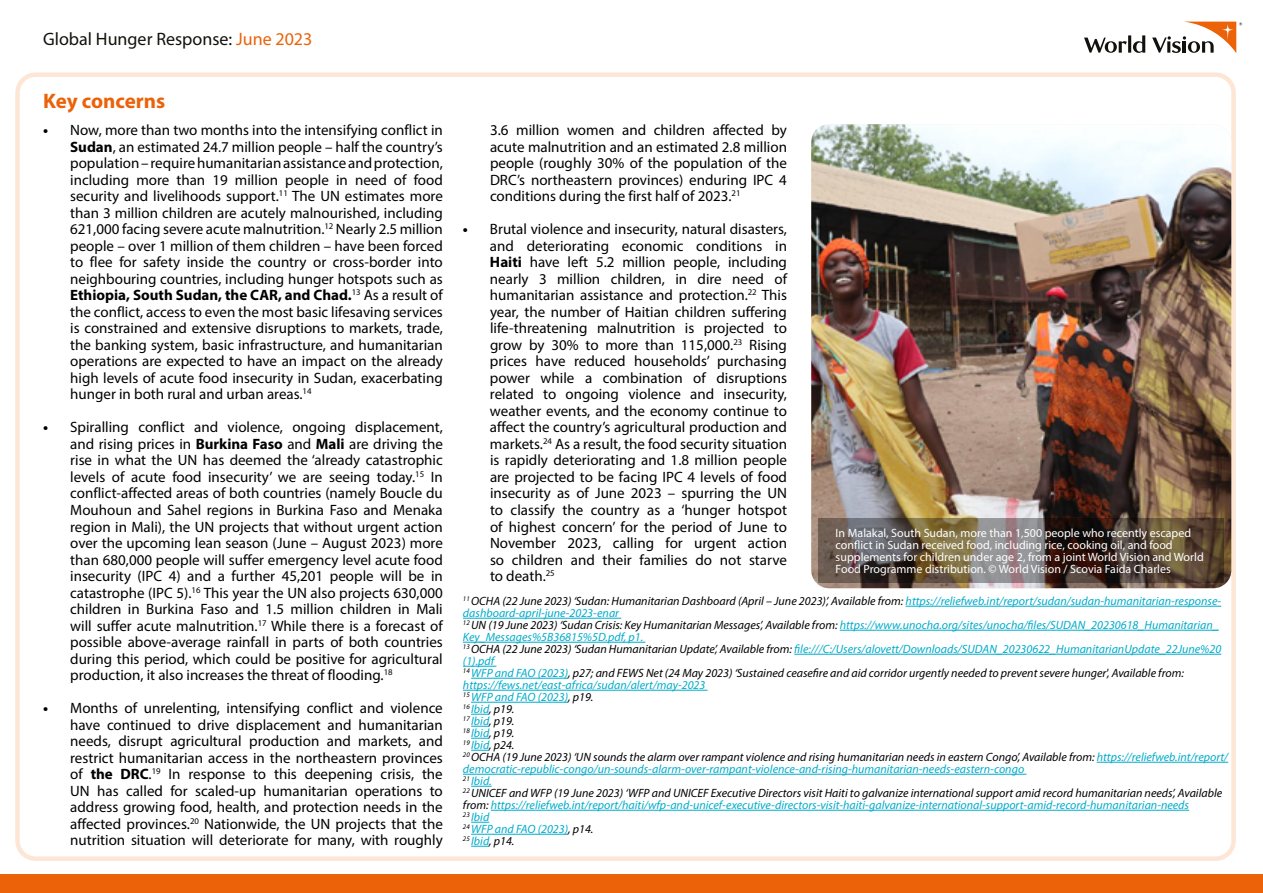
<style>
.page{position:relative;width:1263px;height:893px;background:#fff}
.page>*{position:absolute;margin:0;border:0;box-sizing:border-box;transform-origin:0 0}
.t1{font:700 21px "Myriad Pro";color:#eb6209}
.t2{font:18px "Myriad Pro";color:#12110c}
.t3{font:15px/16.5px "Myriad Pro";color:#000;text-align:justify}
.t4{font:italic 12px/12px "Myriad Pro";color:#00acca}
.t5{font:12px/12px "Myriad Pro";color:#fff}
.s1{color:#eb6209}
.s2{font-weight:700}
.s3{color:#000}
</style>
<div class="page">
<div style="left:15px;top:72px;width:1221px;height:789px;border:4px solid #fde6d6;border-radius:18px"></div>
<svg style="left:1084px;top:22px;width:158px;height:31px"></svg>
<div style="left:0;top:875px;width:1263px;height:18px;background:#eb6209"></div>
<hr style="left:905px;top:606px;width:316px;height:1px;background:#00acca">
<hr style="left:463px;top:618px;width:158px;height:1px;background:#00acca">
<hr style="left:840px;top:630px;width:379px;height:1px;background:#00acca">
<hr style="left:463px;top:642px;width:182px;height:1px;background:#00acca">
<hr style="left:794px;top:654px;width:427px;height:1px;background:#00acca">
<hr style="left:463px;top:666px;width:33px;height:1px;background:#00acca">
<hr style="left:471px;top:678px;width:97px;height:1px;background:#00acca">
<hr style="left:463px;top:690px;width:244px;height:1px;background:#00acca">
<hr style="left:471px;top:702px;width:97px;height:1px;background:#00acca">
<svg style="left:471px;top:714px;width:18px;height:1px"></svg>
<svg style="left:471px;top:726px;width:18px;height:1px"></svg>
<svg style="left:471px;top:738px;width:18px;height:1px"></svg>
<svg style="left:471px;top:750px;width:18px;height:1px"></svg>
<hr style="left:1097px;top:762px;width:131px;height:1px;background:#00acca">
<hr style="left:463px;top:774px;width:563px;height:1px;background:#00acca">
<svg style="left:471px;top:786px;width:21px;height:1px"></svg>
<hr style="left:491px;top:810px;width:698px;height:1px;background:#00acca">
<svg style="left:471px;top:822px;width:18px;height:1px"></svg>
<hr style="left:471px;top:834px;width:97px;height:1px;background:#00acca">
<svg style="left:471px;top:846px;width:18px;height:1px"></svg>
<img style="left:811px;top:124px;width:420px;height:464px">
<svg style="left:818px;top:518px;width:406px;height:64px;background:#5f5246"></svg>
<p class="t2" style="left:43px;top:27px;width:271px">Global Hunger Response: <span class="s1">June 2023</span></p>
<h1 class="t1" style="left:43px;top:87px;width:124px">Key concerns</h1>
<p class="t3" style="left:70px;top:122px;width:374px;text-indent:-27px"><span class="s2">•</span> Now, more than two months into the intensifying conflict in <span class="s2">Sudan</span>, an estimated 24.7 million people – half the country’s population – require humanitarian assistance and protection, including more than 19 million people in need of food security and livelihoods support.<sup>11</sup> The UN estimates more than 3 million children are acutely malnourished, including 621,000 facing severe acute malnutrition.<sup>12</sup> Nearly 2.5 million people – over 1 million of them children – have been forced to flee for safety inside the country or cross-border into neighbouring countries, including hunger hotspots such as <span class="s2">Ethiopia, South Sudan, the CAR, and Chad.</span><sup>13</sup> As a result of the conflict, access to even the most basic lifesaving services is constrained and extensive disruptions to markets, trade, the banking system, basic infrastructure, and humanitarian operations are expected to have an impact on the already high levels of acute food insecurity in Sudan, exacerbating hunger in both rural and urban areas.<sup>14</sup></p>
<p class="t3" style="left:70px;top:419px;width:374px;text-indent:-27px"><span class="s2">•</span> Spiralling conflict and violence, ongoing displacement, and rising prices in <span class="s2">Burkina Faso</span> and <span class="s2">Mali</span> are driving the rise in what the UN has deemed the ‘already catastrophic levels of acute food insecurity’ we are seeing today.<sup>15</sup> In conflict-affected areas of both countries (namely Boucle du Mouhoun and Sahel regions in Burkina Faso and Menaka region in Mali), the UN projects that without urgent action over the upcoming lean season (June – August 2023) more than 680,000 people will suffer emergency level acute food insecurity (IPC 4) and a further 45,201 people will be in catastrophe (IPC 5).<sup>16</sup> This year the UN also projects 630,000 children in Burkina Faso and 1.5 million children in Mali will suffer acute malnutrition.<sup>17</sup> While there is a forecast of possible above-average rainfall in parts of both countries during this period, which could be positive for agricultural production, it also increases the threat of flooding.<sup>18</sup></p>
<p class="t3" style="left:70px;top:699px;width:374px;text-indent:-27px"><span class="s2">•</span> Months of unrelenting, intensifying conflict and violence have continued to drive displacement and humanitarian needs, disrupt agricultural production and markets, and restrict humanitarian access in the northeastern provinces of <span class="s2">the DRC</span>.<sup>19</sup> In response to this deepening crisis, the UN has called for scaled-up humanitarian operations to address growing food, health, and protection needs in the affected provinces.<sup>20</sup> Nationwide, the UN projects that the nutrition situation will deteriorate for many, with roughly</p>
<p class="t3" style="left:490px;top:122px;width:299px">3.6 million women and children affected by acute malnutrition and an estimated 2.8 million people (roughly 30% of the population of the DRC’s northeastern provinces) enduring IPC 4 conditions during the first half of 2023.<sup>21</sup></p>
<p class="t3" style="left:490px;top:221px;width:299px;text-indent:-27px"><span class="s2">•</span> Brutal violence and insecurity, natural disasters, and deteriorating economic conditions in <span class="s2">Haiti</span> have left 5.2 million people, including nearly 3 million children, in dire need of humanitarian assistance and protection.<sup>22</sup> This year, the number of Haitian children suffering life-threatening malnutrition is projected to grow by 30% to more than 115,000.<sup>23</sup> Rising prices have reduced households’ purchasing power while a combination of disruptions related to ongoing violence and insecurity, weather events, and the economy continue to affect the country’s agricultural production and markets.<sup>24</sup> As a result, the food security situation is rapidly deteriorating and 1.8 million people are projected to be facing IPC 4 levels of food insecurity as of June 2023 – spurring the UN to classify the country as a ‘hunger hotspot of highest concern’ for the period of June to November 2023, calling for urgent action so children and their families do not starve to death.<sup>25</sup></p>
<p class="t5" style="left:836px;top:526px;width:370px">In Malakal, South Sudan, more than 1,500 people who recently escaped conflict in Sudan received food, including rice, cooking oil, and food supplements for children under age 2, from a joint World Vision and World Food Programme distribution. © World Vision / Scovia Faida Charles</p>
<p class="t4" style="left:463px;top:595px;width:767px"><sup>11</sup> <span class="s3">OCHA (22 June 2023) ‘Sudan: Humanitarian Dashboard (April – June 2023)’, Available from:</span> https://reliefweb.int/report/sudan/sudan-humanitarian-response&shy;dashboard-april-june-2023-enar<br><sup>12</sup> <span class="s3">UN (19 June 2023) ‘Sudan Crisis: Key Humanitarian Messages’, Available from:</span> https://www.unocha.org/sites/unocha/files/SUDAN_20230618_Humanitarian_ Key_Messages%5B36815%5D.pdf, p1.<br><sup>13</sup> <span class="s3">OCHA (22 June 2023) ‘Sudan Humanitarian Update’, Available from:</span> file:///C:/Users/alovett/Downloads/SUDAN_20230622_HumanitarianUpdate_22June%20 (1).pdf<br><sup>14</sup> WFP and FAO (2023)<span class="s3">, p27; and FEWS Net (24 May 2023) ‘Sustained ceasefire and aid corridor urgently needed to prevent severe hunger', Available from: </span>https://fews.net/east-africa/sudan/alert/may-2023<br><sup>15</sup> WFP and FAO (2023)<span class="s3">, p19.<br></span><sup>16</sup> Ibid<span class="s3">, p19.<br></span><sup>17</sup> Ibid<span class="s3">, p19.<br></span><sup>18</sup> Ibid<span class="s3">, p19.<br></span><sup>19</sup> Ibid<span class="s3">, p24.<br></span><sup>20</sup> <span class="s3">OCHA (19 June 2023) ‘UN sounds the alarm over rampant violence and rising humanitarian needs in eastern Congo’, Available from:</span> https://reliefweb.int/report/ democratic-republic-congo/un-sounds-alarm-over-rampant-violence-and-rising-humanitarian-needs-eastern-congo<br><sup>21</sup> Ibid.<br><sup>22</sup> <span class="s3">UNICEF and WFP (19 June 2023) ‘WFP and UNICEF Executive Directors visit Haiti to galvanize international support amid record humanitarian needs’, Available from:</span> https://reliefweb.int/report/haiti/wfp-and-unicef-executive-directors-visit-haiti-galvanize-international-support-amid-record-humanitarian-needs<br><sup>23</sup> Ibid<br><sup>24</sup> WFP and FAO (2023)<span class="s3">, p14.<br></span><sup>25</sup> Ibid<span class="s3">, p14.</span></p>
</div>
